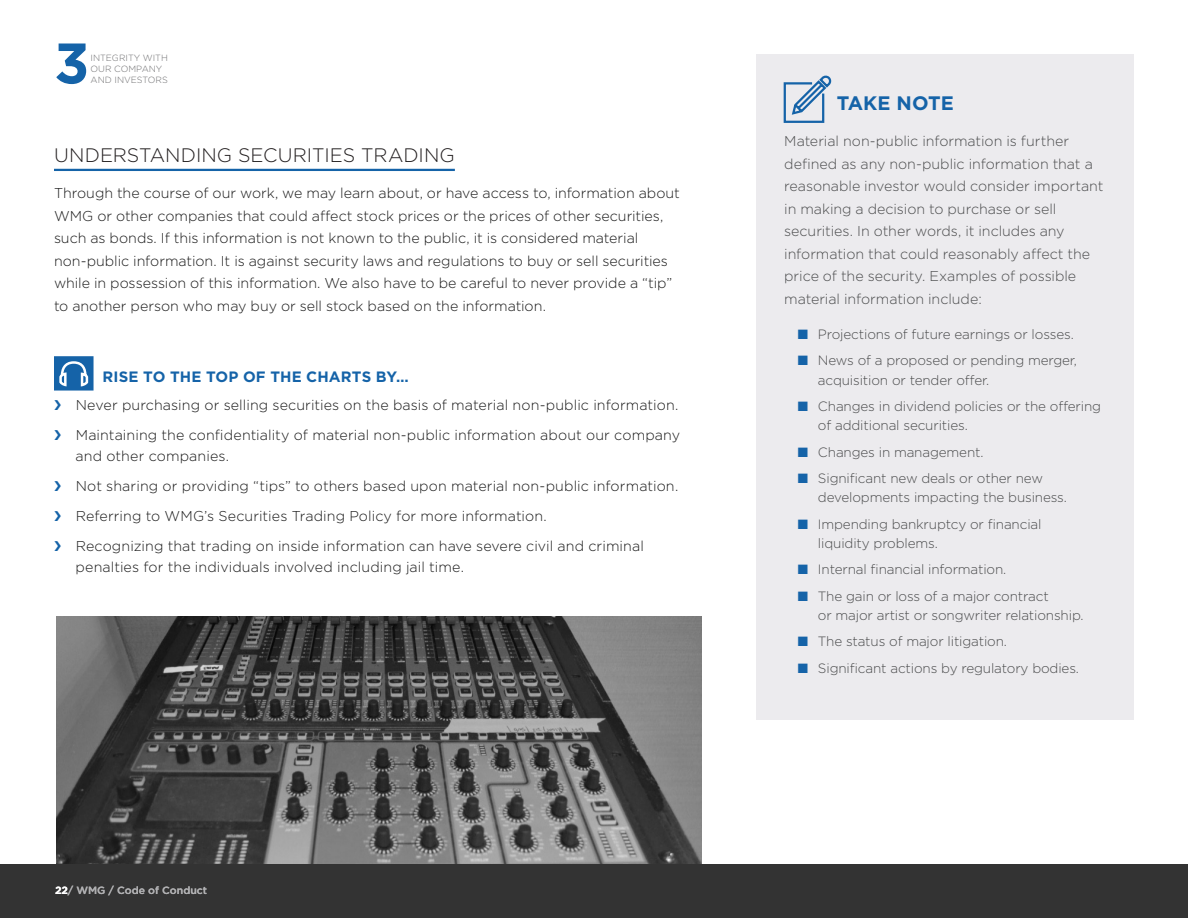
<style>
.page{position:relative;width:1188px;height:918px;background:#fff}
.page>*{position:absolute;margin:0;border:0;box-sizing:border-box;transform-origin:0 0}
.t1{font:700 57px "Gotham";color:#1563a8}
.Section_0_Main_Headi{font:300 19.5px "Gotham";color:#231f20}
.Section_0_Main_Headi-2{font:700 19.5px "Gotham";letter-spacing:-.005em;color:#1563a8}
.Section_2_Sub_APW{font:700 15px "Gotham";letter-spacing:.01em;color:#1563a8}
.Body_Copy{font:300 14.25px/22.5px "Gotham";color:#1a1a1a}
.Body_Copy-2{font:300 14.25px/22.5px "Gotham";letter-spacing:-.005em;color:#4b4c4d}
.t2{font:300 13.5px/19.5px "Gotham";letter-spacing:-.01em;color:#4b4c4d}
.t3{font:500 10.5px "Gotham";color:#b0b0b2}
.t4{font:300 9px/11.2px "Gotham";color:#6e6e70}
.s1{font-weight:700;color:#fff}
.s2{color:#1563a8}
</style>
<div class="page">
<div style="left:0;top:864px;width:1188px;height:54px;background:#333"></div>
<svg style="left:54px;top:356px;width:40px;height:35px"></svg>
<div style="left:756px;top:54px;width:378px;height:665px;background:#ecebee"></div>
<svg style="left:783px;top:75px;width:49px;height:48px"></svg>
<hr style="left:54px;top:169px;width:401px;height:2px;background:#1563a8">
<img style="left:56px;top:616px;width:646px;height:248px">
<p class="t1" style="left:54px;top:25px;width:37px">3</p>
<p class="t4" style="left:91px;top:51px;width:79px">INTEGRITY WITH<br>OUR COMPANY</p>
<p class="t4" style="left:91px;top:74px;width:79px">AND INVESTORS</p>
<p class="Section_0_Main_Headi" style="left:54px;top:143px;width:402px">UNDERSTANDING SECURITIES TRADING</p>
<p class="Body_Copy" style="left:54px;top:181px;width:627px">Through the course of our work, we may learn about, or have access to, information about WMG or other companies that could affect stock prices or the prices of other securities, such as bonds. If this information is not known to the public, it is considered material non-public information. It is against security laws and regulations to buy or sell securities while in possession of this information. We also have to be careful to never provide a “tip” to another person who may buy or sell stock based on the information.</p>
<p class="Section_2_Sub_APW" style="left:103px;top:367px;width:308px">RISE TO THE TOP OF THE CHARTS BY…</p>
<p class="Body_Copy" style="left:76px;top:393px;width:604px">Never purchasing or selling securities on the basis of material non-public information.</p>
<p class="Body_Copy" style="left:76px;top:424px;width:606px;line-height:21px">Maintaining the confidentiality of material non-public information about our company and other companies.</p>
<p class="Body_Copy" style="left:76px;top:474px;width:604px">Not sharing or providing “tips” to others based upon material non-public information.</p>
<p class="Body_Copy" style="left:76px;top:504px;width:473px">Referring to WMG’s Securities Trading Policy for more information.</p>
<p class="Body_Copy" style="left:76px;top:535px;width:570px;line-height:21px">Recognizing that trading on inside information can have severe civil and criminal penalties for the individuals involved including jail time.</p>
<p class="t3" style="left:55px;top:884px;width:154px"><span class="s1">22</span>/ WMG / Code of Conduct</p>
<p class="Section_0_Main_Headi-2" style="left:837px;top:90px;width:118px">TAKE NOTE</p>
<p class="Body_Copy-2" style="left:784px;top:129px;width:321px">Material non-public information is further defined as any non-public information that a reasonable investor would consider important in making a decision to purchase or sell securities. In other words, it includes any information that could reasonably affect the price of the security. Examples of possible material information include:</p>
<p class="t2" style="left:798px;top:324px;width:278px"><span class="s2">■</span> Projections of future earnings or losses.</p>
<p class="t2" style="left:818px;top:350px;width:261px;text-indent:-20px"><span class="s2">■</span> News of a proposed or pending merger, acquisition or tender offer.</p>
<p class="t2" style="left:818px;top:396px;width:285px;text-indent:-20px"><span class="s2">■</span> Changes in dividend policies or the offering of additional securities.</p>
<p class="t2" style="left:798px;top:442px;width:187px"><span class="s2">■</span> Changes in management.</p>
<p class="t2" style="left:818px;top:468px;width:251px;text-indent:-20px"><span class="s2">■</span> Significant new deals or other new developments impacting the business.</p>
<p class="t2" style="left:818px;top:514px;width:225px;text-indent:-20px"><span class="s2">■</span> Impending bankruptcy or financial liquidity problems.</p>
<p class="t2" style="left:798px;top:559px;width:210px"><span class="s2">■</span> Internal financial information.</p>
<p class="t2" style="left:818px;top:586px;width:267px;text-indent:-20px"><span class="s2">■</span> The gain or loss of a major contract<br>or major artist or songwriter relationship.</p>
<p class="t2" style="left:798px;top:631px;width:211px"><span class="s2">■</span> The status of major litigation.</p>
<p class="t2" style="left:798px;top:658px;width:283px"><span class="s2">■</span> Significant actions by regulatory bodies.</p>
</div>
